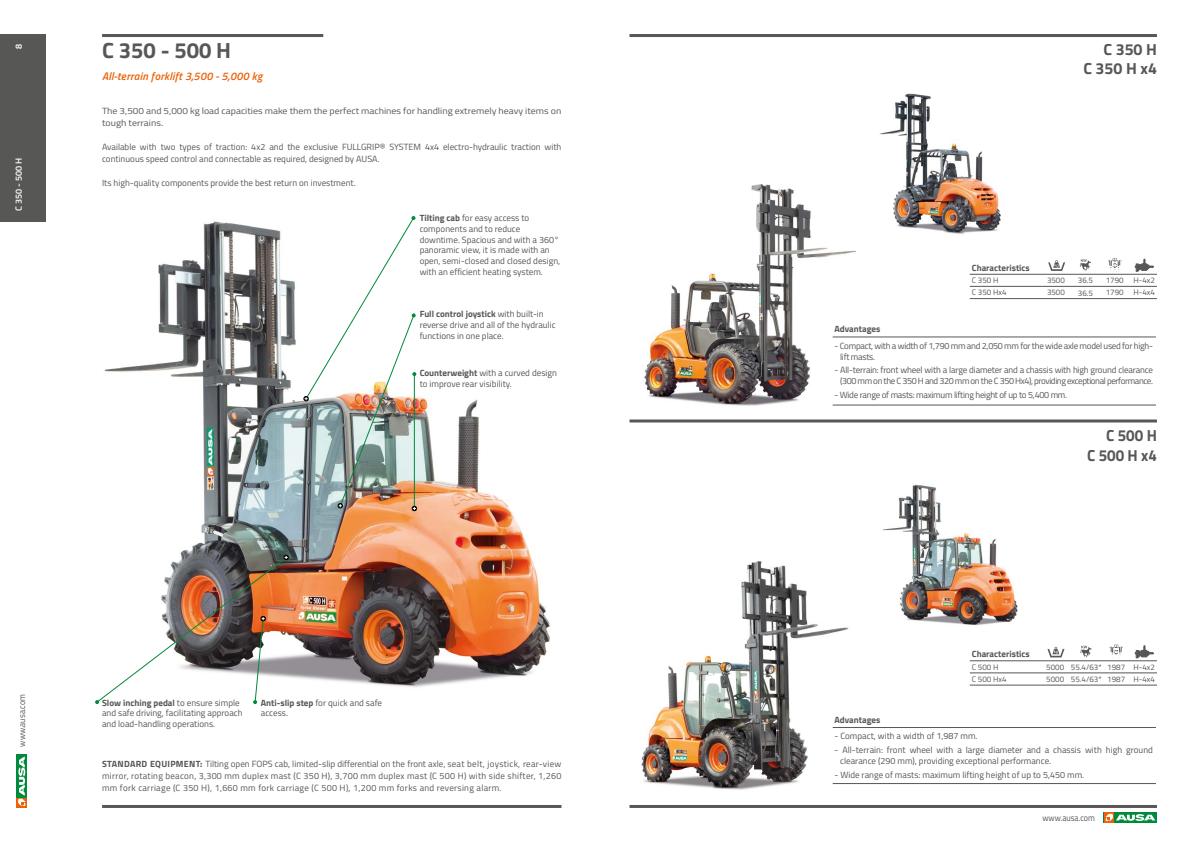
<style>
.page{position:relative;width:1191px;height:842px;background:#fff}
.page>*{position:absolute;margin:0;border:0;box-sizing:border-box;transform-origin:0 0}
.t1{font:700 22px "Titillium Web";color:#575756}
.t2{font:700 16px/19.2px "Titillium Web";color:#575756;text-align:right;scale:.95 1}
.t3{font:700 16px/19.2px "Titillium Web";color:#575756;text-align:right}
.t4{font:italic 600 11px "Titillium Web";letter-spacing:.02em;color:#eb6209}
.t5{font:9px/10.8px "Titillium Web";color:#575756}
.t6{font:9px/10.8px "Titillium Web";letter-spacing:-.025em;color:#575756;text-align:right}
.t7{font:9px/10.8px "Titillium Web";letter-spacing:-.03em;color:#575756}
.t8{font:9px/12px "Titillium Web";color:#575756;scale:1.1 1}
.t9{font:700 9px "Titillium Web";color:#575756}
.t10{font:9px "Titillium Web";color:#575756;scale:.9 1}
.t11{font:600 9px "Titillium Web";color:#fff}
.t12{font:8px/12px "Titillium Web";color:#575756}
.s1{font-weight:700}
</style>
<div class="page">
<div style="left:1103px;top:812px;width:54px;height:11px;background:#008a3c"></div>
<svg style="left:1104px;top:812px;width:10px;height:11px"></svg>
<svg style="left:1105px;top:814px;width:50px;height:7px"></svg>
<hr style="left:629px;top:805px;width:528px;height:3px;background:#575756">
<hr style="left:102px;top:805px;width:459px;height:3px;background:#575756">
<svg style="left:16px;top:755px;width:1px;height:53px"></svg>
<div style="left:17px;top:797px;width:10px;height:11px;background:#eb6209"></div>
<div style="left:17px;top:755px;width:10px;height:42px;background:#008a3c"></div>
<svg style="left:18px;top:756px;width:8px;height:50px"></svg>
<div style="left:0;top:34px;width:45px;height:188px;background:#575756"></div>
<hr style="left:629px;top:34px;width:528px;height:3px;background:#575756">
<hr style="left:629px;top:419px;width:528px;height:3px;background:#575756">
<hr style="left:102px;top:34px;width:221px;height:3px;background:#575756">
<img style="left:644px;top:184px;width:226px;height:222px">
<img style="left:880px;top:93px;width:121px;height:141px">
<img style="left:641px;top:561px;width:208px;height:229px">
<img style="left:882px;top:484px;width:136px;height:142px">
<img style="left:104px;top:221px;width:446px;height:466px">
<img style="left:303px;top:216px;width:114px;height:295px">
<img style="left:95px;top:555px;width:194px;height:149px">
<hr style="left:969px;top:286px;width:188px;height:1px;background:#575756">
<svg style="left:1048px;top:260px;width:17px;height:11px"></svg>
<svg style="left:1079px;top:259px;width:12px;height:12px"></svg>
<svg style="left:1135px;top:259px;width:18px;height:13px"></svg>
<svg style="left:1108px;top:258px;width:13px;height:42px"></svg>
<hr style="left:969px;top:274px;width:188px;height:1px;background:#575756">
<hr style="left:969px;top:298px;width:188px;height:1px;background:#575756">
<svg style="left:1047px;top:647px;width:17px;height:10px"></svg>
<svg style="left:1080px;top:646px;width:11px;height:11px"></svg>
<svg style="left:1135px;top:645px;width:18px;height:13px"></svg>
<hr style="left:969px;top:673px;width:188px;height:1px;background:#575756">
<hr style="left:969px;top:660px;width:188px;height:1px;background:#575756">
<hr style="left:969px;top:685px;width:188px;height:1px;background:#575756">
<svg style="left:1109px;top:644px;width:14px;height:42px"></svg>
<hr style="left:832px;top:336px;width:324px;height:1px;background:#575756">
<hr style="left:832px;top:727px;width:324px;height:1px;background:#575756">
<hr style="left:832px;top:404px;width:324px;height:1px;background:#575756">
<hr style="left:832px;top:783px;width:324px;height:1px;background:#575756">
<p class="t11" style="left:12px;top:49px;width:7px;rotate:-90deg">8</p>
<p class="t11" style="left:12px;top:211px;width:54px;rotate:-90deg">C 350 - 500 H</p>
<h1 class="t1" style="left:102px;top:34px;width:131px">C 350 - 500 H</h1>
<p class="t4" style="left:102px;top:67px;width:162px">All-terrain forklift 3,500 - 5,000 kg</p>
<p class="t8" style="left:102px;top:104px;width:419px">The 3,500 and 5,000 kg load capacities make them the perfect machines for handling extremely heavy items on tough terrains.</p>
<p class="t5" style="left:102px;top:140px;width:461px;line-height:12px">Available with two types of traction: 4x2 and the exclusive FULLGRIP® SYSTEM 4x4 electro-hydraulic traction with continuous speed control and connectable as required, designed by AUSA.</p>
<p class="t5" style="left:102px;top:177px;width:255px">Its high-quality components provide the best return on investment.</p>
<p class="t5" style="left:420px;top:212px;width:142px"><span class="s1">Tilting cab</span> for easy access to components and to reduce downtime. Spacious and with a 360° panoramic view, it is made with an open, semi-closed and closed design, with an efficient heating system.</p>
<p class="t5" style="left:420px;top:308px;width:137px"><span class="s1">Full control joystick</span> with built-in reverse drive and all of the hydraulic functions in one place.</p>
<p class="t5" style="left:420px;top:367px;width:139px"><span class="s1">Counterweight</span> with a curved design to improve rear visibility.</p>
<p class="t10" style="left:15px;top:747px;width:60px;rotate:-90deg">www.ausa.com</p>
<p class="t5" style="left:102px;top:697px;width:142px"><span class="s1">Slow inching pedal</span> to ensure simple and safe driving, facilitating approach and load-handling operations.</p>
<p class="t5" style="left:261px;top:697px;width:123px"><span class="s1">Anti-slip step</span> for quick and safe access.</p>
<p class="t5" style="left:102px;top:757px;width:461px;line-height:12px;text-align:justify"><span class="s1">STANDARD EQUIPMENT:</span> Tilting open FOPS cab, limited-slip differential on the front axle, seat belt, joystick, rear-view mirror, rotating beacon, 3,300 mm duplex mast (C 350 H), 3,700 mm duplex mast (C 500 H) with side shifter, 1,260 mm fork carriage (C 350 H), 1,660 mm fork carriage (C 500 H), 1,200 mm forks and reversing alarm.</p>
<h2 class="t3" style="left:1083px;top:39px;width:75px">C 350 H<br>C 350 H x4</h2>
<p class="t9" style="left:971px;top:261px;width:60px">Characteristics</p>
<p class="t9" style="left:834px;top:322px;width:47px">Advantages</p>
<p class="t12" style="left:971px;top:274px;width:36px">C 350 H<br>C 350 Hx4</p>
<p class="t12" style="left:1047px;top:274px;width:19px">3500<br>3500</p>
<p class="t12" style="left:1078px;top:273px;width:17px;line-height:13.2px">36.5<br>36.5</p>
<p class="t12" style="left:1105px;top:274px;width:19px">1790<br>1790</p>
<p class="t12" style="left:1133px;top:274px;width:23px">H-4x2<br>H-4x4</p>
<p class="t7" style="left:840px;top:340px;width:314px;text-indent:-6px">- Compact, with a width of 1,790 mm and 2,050 mm for the wide axle model used for high&shy;lift masts.</p>
<p class="t6" style="left:834px;top:364px;width:320px">- All-terrain: front wheel with a large diameter and a chassis with high ground clearance (300 mm on the C 350 H and 320 mm on the C 350 Hx4), providing exceptional performance.</p>
<p class="t7" style="left:834px;top:389px;width:234px">- Wide range of masts: maximum lifting height of up to 5,400 mm.</p>
<p class="t9" style="left:834px;top:713px;width:47px">Advantages</p>
<h2 class="t2" style="left:1087px;top:425px;width:75px">C 500 H<br>C 500 H x4</h2>
<p class="t9" style="left:971px;top:647px;width:60px">Characteristics</p>
<p class="t12" style="left:971px;top:660px;width:36px">C 500 H<br>C 500 Hx4</p>
<p class="t12" style="left:1046px;top:660px;width:19px">5000<br>5000</p>
<p class="t12" style="left:1071px;top:660px;width:32px">55.4/63*<br>55.4/63*</p>
<p class="t12" style="left:1107px;top:660px;width:19px">1987<br>1987</p>
<p class="t12" style="left:1133px;top:660px;width:23px">H-4x2<br>H-4x4</p>
<p class="t5" style="left:834px;top:730px;width:145px">- Compact, with a width of 1,987 mm.</p>
<p class="t5" style="left:840px;top:744px;width:314px;text-indent:-6px">- All-terrain: front wheel with a large diameter and a chassis with high ground clearance (290 mm), providing exceptional performance.</p>
<p class="t5" style="left:834px;top:768px;width:251px">- Wide range of masts: maximum lifting height of up to 5,450 mm.</p>
<p class="t10" style="left:1042px;top:811px;width:60px">www.ausa.com</p>
</div>
